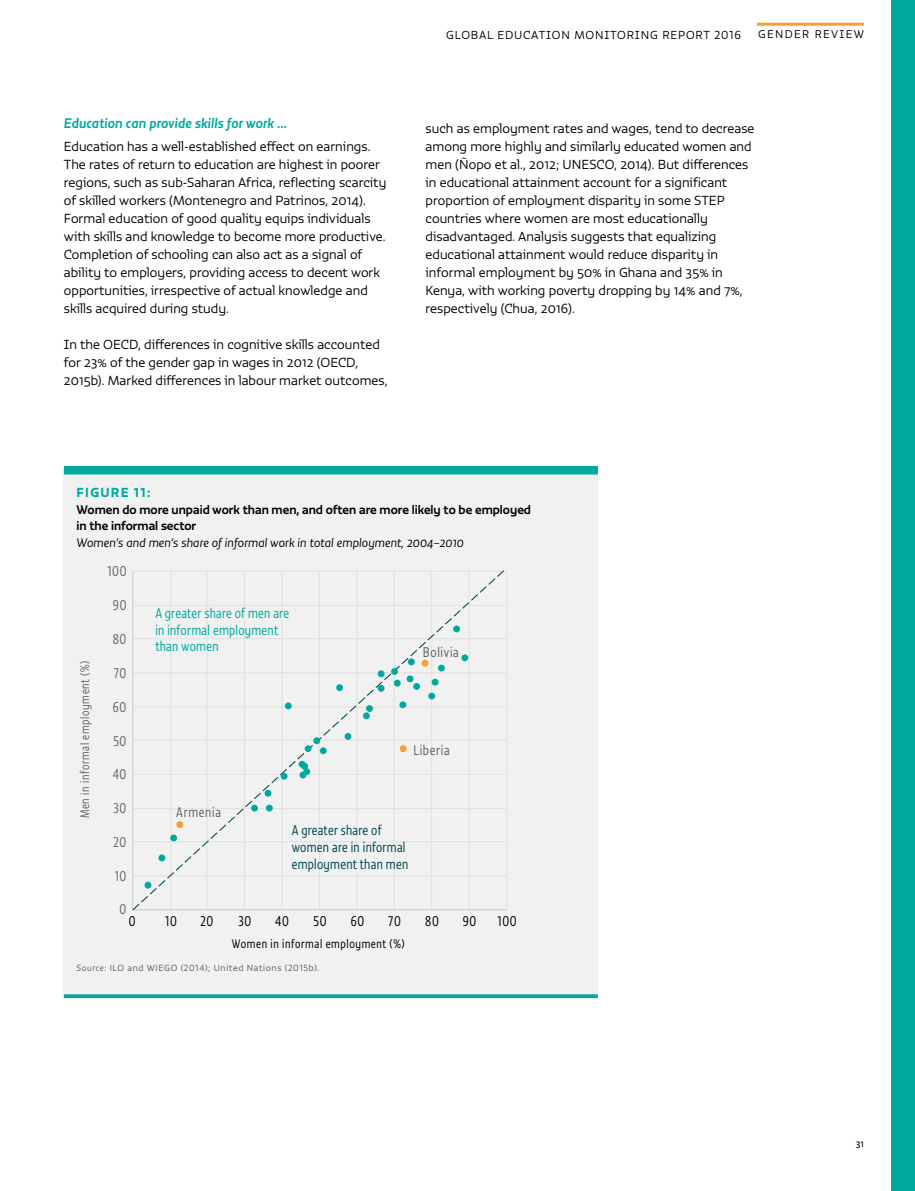
<style>
.page{position:relative;width:915px;height:1191px;background:#fff}
.page>*{position:absolute;margin:0;border:0;box-sizing:border-box;transform-origin:0 0}
.t1{font:300 13.65px/16.8px "Vita Cond Std";letter-spacing:.02em;color:#00494c}
.t2{font:300 13.65px/16.8px "Vita Cond Std";letter-spacing:.02em;color:#00a99d}
.t3{font:300 13.65px "Vita Cond Std";letter-spacing:.05em;color:#636466}
.t4{font:300 13.65px "Vita Cond Std";letter-spacing:.05em;color:#000}
.t5{font:13.5px "Vita Std Med Ita";color:#00a99d}
.t6{font:300 12.75px/18px "Vita Std";letter-spacing:.005em;color:#000}
.t7{font:12.75px "Vita Std Bld";letter-spacing:.1em;color:#00a99d}
.t8{font:500 12px/16.5px "Vita Std";color:#000}
.t9{font:italic 300 12px "Vita Std";color:#000}
.t10{font:300 12px "Vita Cond Std";letter-spacing:.05em;color:#000}
.t11{font:300 12px "Vita Cond Std";letter-spacing:.05em;color:#636466}
.t12{font:300 11.25px "Vita Std";letter-spacing:.075em;color:#000}
.t13{font:300 10.8px "Vita Std";letter-spacing:.13em;color:#000}
.t14{font:9px "Vita Std";color:#000}
.t15{font:300 8.7px "Vita Std";letter-spacing:.07em;color:#58595b}
.s1{font-style:italic}
</style>
<div class="page">
<div style="left:890px;top:0;width:24px;height:1191px;background:#00a99d"></div>
<hr style="left:756px;top:23px;width:107px;height:3px;background:#f99d34">
<div style="left:64px;top:470px;width:533px;height:526px;background:#f1f1f2"></div>
<div style="left:64px;top:466px;width:533px;height:8px;background:#00a99d"></div>
<svg style="left:64px;top:994px;width:533px;height:4px;background:#14afa4"></svg>
<hr style="left:133px;top:875px;width:373px;height:1px;background:#e0e1e0">
<hr style="left:133px;top:841px;width:373px;height:1px;background:#e0e1e0">
<hr style="left:133px;top:808px;width:373px;height:1px;background:#e0e1e0">
<hr style="left:133px;top:774px;width:373px;height:1px;background:#e0e1e0">
<hr style="left:133px;top:739px;width:373px;height:1px;background:#e0e1e0">
<hr style="left:133px;top:706px;width:373px;height:1px;background:#e0e1e0">
<hr style="left:133px;top:672px;width:373px;height:1px;background:#e0e1e0">
<hr style="left:133px;top:638px;width:373px;height:1px;background:#e0e1e0">
<hr style="left:133px;top:605px;width:373px;height:1px;background:#e0e1e0">
<hr style="left:133px;top:570px;width:373px;height:2px;background:#e0e1e0">
<hr style="left:506px;top:571px;width:1px;height:338px;background:#e0e1e0">
<hr style="left:133px;top:909px;width:373px;height:1px;background:#cbcbca">
<svg style="left:132px;top:570px;width:373px;height:341px"></svg>
<div style="left:176px;top:821px;width:7px;height:7px;background:#f99d34;border-radius:50%"></div>
<div style="left:170px;top:834px;width:7px;height:7px;background:#00a99d;border-radius:50%"></div>
<div style="left:399px;top:745px;width:7px;height:7px;background:#f99d34;border-radius:50%"></div>
<svg style="left:421px;top:659px;width:7px;height:7px"></svg>
<div style="left:408px;top:658px;width:6px;height:7px;background:#00a99d;border-radius:50%"></div>
<div style="left:461px;top:654px;width:7px;height:7px;background:#00a99d;border-radius:50%"></div>
<div style="left:438px;top:664px;width:6px;height:7px;background:#00a99d;border-radius:50%"></div>
<div style="left:431px;top:679px;width:7px;height:6px;background:#00a99d;border-radius:50%"></div>
<div style="left:399px;top:701px;width:7px;height:7px;background:#00a99d;border-radius:50%"></div>
<div style="left:428px;top:692px;width:7px;height:7px;background:#00a99d;border-radius:50%"></div>
<div style="left:158px;top:854px;width:7px;height:7px;background:#00a99d;border-radius:50%"></div>
<svg style="left:144px;top:881px;width:7px;height:7px"></svg>
<div style="left:313px;top:737px;width:7px;height:7px;background:#00a99d;border-radius:50%"></div>
<div style="left:304px;top:745px;width:7px;height:7px;background:#00a99d;border-radius:50%"></div>
<div style="left:280px;top:773px;width:7px;height:6px;background:#00a99d;border-radius:50%"></div>
<svg style="left:264px;top:789px;width:7px;height:7px"></svg>
<div style="left:301px;top:763px;width:7px;height:6px;background:#00a99d;border-radius:50%"></div>
<svg style="left:298px;top:760px;width:7px;height:8px"></svg>
<div style="left:251px;top:804px;width:7px;height:7px;background:#00a99d;border-radius:50%"></div>
<div style="left:266px;top:804px;width:7px;height:7px;background:#00a99d;border-radius:50%"></div>
<div style="left:406px;top:675px;width:7px;height:7px;background:#00a99d;border-radius:50%"></div>
<div style="left:394px;top:679px;width:6px;height:7px;background:#00a99d;border-radius:50%"></div>
<div style="left:391px;top:668px;width:7px;height:7px;background:#00a99d;border-radius:50%"></div>
<div style="left:413px;top:683px;width:7px;height:7px;background:#00a99d;border-radius:50%"></div>
<div style="left:344px;top:733px;width:7px;height:7px;background:#00a99d;border-radius:50%"></div>
<div style="left:366px;top:705px;width:7px;height:7px;background:#00a99d;border-radius:50%"></div>
<div style="left:363px;top:712px;width:7px;height:7px;background:#00a99d;border-radius:50%"></div>
<div style="left:377px;top:670px;width:7px;height:7px;background:#00a99d;border-radius:50%"></div>
<div style="left:377px;top:685px;width:7px;height:7px;background:#00a99d;border-radius:50%"></div>
<div style="left:299px;top:771px;width:7px;height:7px;background:#00a99d;border-radius:50%"></div>
<div style="left:320px;top:747px;width:6px;height:7px;background:#00a99d;border-radius:50%"></div>
<div style="left:303px;top:768px;width:7px;height:7px;background:#00a99d;border-radius:50%"></div>
<div style="left:285px;top:702px;width:6px;height:7px;background:#00a99d;border-radius:50%"></div>
<div style="left:336px;top:684px;width:7px;height:7px;background:#00a99d;border-radius:50%"></div>
<div style="left:453px;top:625px;width:7px;height:7px;background:#00a99d;border-radius:50%"></div>
<p class="t5" style="left:64px;top:115px;width:225px">Education can provide skills for work …</p>
<p class="t6" style="left:64px;top:137px;width:324px">Education has a well-established effect on earnings.<br>The rates of return to education are highest in poorer regions, such as sub-Saharan Africa, reflecting scarcity of skilled workers (Montenegro and Patrinos, 2014).<br>Formal education of good quality equips individuals with skills and knowledge to become more productive.<br>Completion of schooling can also act as a signal of ability to employers, providing access to decent work opportunities, irrespective of actual knowledge and skills acquired during study.</p>
<p class="t6" style="left:64px;top:335px;width:325px">In the OECD, differences in cognitive skills accounted for 23% of the gender gap in wages in 2012 (OECD,<br>2015b). Marked differences in labour market outcomes,</p>
<p class="t12" style="left:446px;top:27px;width:296px">GLOBAL EDUCATION MONITORING REPORT 2016</p>
<p class="t13" style="left:757px;top:28px;width:107px">GENDER REVIEW</p>
<p class="t6" style="left:425px;top:119px;width:330px">such as employment rates and wages, tend to decrease among more highly and similarly educated women and men (Ñopo et al., 2012; UNESCO, 2014). But differences in educational attainment account for a significant proportion of employment disparity in some STEP countries where women are most educationally disadvantaged. Analysis suggests that equalizing educational attainment would reduce disparity in informal employment by 50% in Ghana and 35% in Kenya, with working poverty dropping by 14% and 7%, respectively (Chua, 2016).</p>
<p class="t7" style="left:77px;top:484px;width:75px">FIGURE 11:</p>
<p class="t8" style="left:77px;top:501px;width:456px">Women do more unpaid work than men, and often are more likely to be employed in the informal sector</p>
<p class="t9" style="left:77px;top:535px;width:389px">Women’s and men’s share of informal work in total employment, 2004–2010</p>
<p class="t11" style="left:77px;top:818px;width:159px;rotate:-90deg">Men in informal employment (%)</p>
<p class="t3" style="left:107px;top:562px;width:21px">100</p>
<p class="t3" style="left:113px;top:596px;width:15px">90</p>
<p class="t3" style="left:113px;top:630px;width:15px">80</p>
<p class="t3" style="left:114px;top:665px;width:14px">70</p>
<p class="t3" style="left:113px;top:698px;width:15px">60</p>
<p class="t3" style="left:113px;top:732px;width:15px">50</p>
<p class="t3" style="left:113px;top:766px;width:15px">40</p>
<p class="t3" style="left:114px;top:799px;width:14px">30</p>
<p class="t3" style="left:113px;top:833px;width:14px">20</p>
<p class="t3" style="left:115px;top:867px;width:13px">10</p>
<p class="t3" style="left:120px;top:900px;width:8px">0</p>
<p class="t4" style="left:129px;top:912px;width:8px">0</p>
<p class="t2" style="left:155px;top:604px;width:135px">A greater share of men are in informal employment than women</p>
<p class="t3" style="left:176px;top:803px;width:46px">Armenia</p>
<p class="t3" style="left:423px;top:643px;width:37px">Bolivia</p>
<p class="t3" style="left:413px;top:741px;width:38px">Liberia</p>
<p class="t1" style="left:292px;top:822px;width:118px">A greater share of women are in informal employment than men</p>
<p class="t4" style="left:165px;top:912px;width:13px">10</p>
<p class="t4" style="left:200px;top:912px;width:14px">20</p>
<p class="t4" style="left:238px;top:912px;width:14px">30</p>
<p class="t4" style="left:275px;top:912px;width:15px">40</p>
<p class="t4" style="left:313px;top:912px;width:15px">50</p>
<p class="t4" style="left:351px;top:912px;width:15px">60</p>
<p class="t4" style="left:388px;top:912px;width:14px">70</p>
<p class="t4" style="left:425px;top:912px;width:15px">80</p>
<p class="t10" style="left:232px;top:936px;width:174px">Women in informal employment (%)</p>
<p class="t4" style="left:462px;top:912px;width:15px">90</p>
<p class="t4" style="left:497px;top:912px;width:21px">100</p>
<p class="t15" style="left:77px;top:962px;width:244px"><span class="s1">Source:</span> ILO and WIEGO (2014); United Nations (2015b).</p>
<p class="t14" style="left:855px;top:1138px;width:10px">31</p>
</div>
